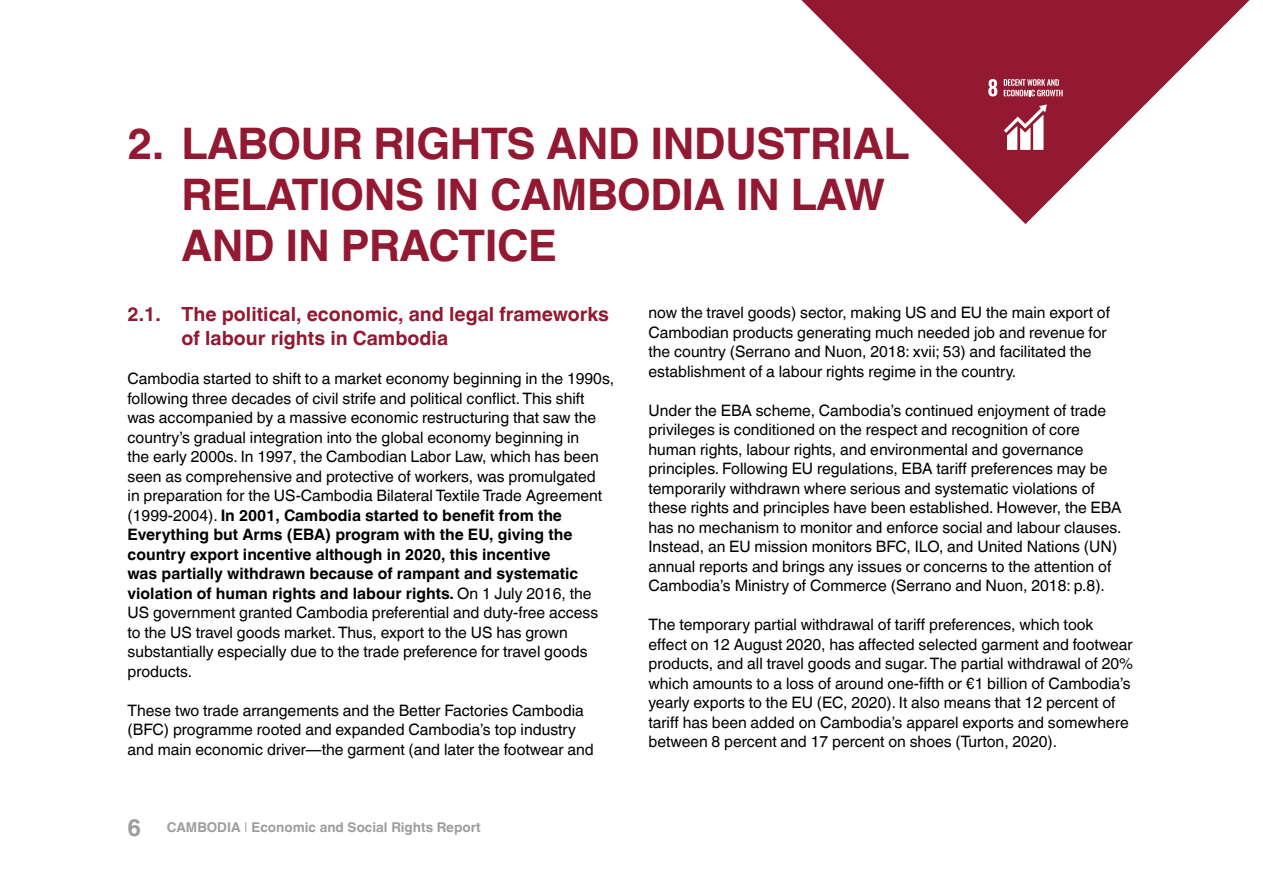
<style>
.page{position:relative;width:1263px;height:893px;background:#fff}
.page>*{position:absolute;margin:0;border:0;box-sizing:border-box;transform-origin:0 0}
.t1{font:700 43.5px/51px "Helvetica World";letter-spacing:-.01em;color:#931831}
.t2{font:700 19.5px/24px "Helvetica World";color:#931831}
.t3{font:15.75px/19.5px "Helvetica World";color:#000}
.t4{font:700 13.5px "Helvetica World";color:#9d9d9c}
.s1{font-weight:700}
.s2{font-size:24px}
.s3{font-weight:400}
</style>
<div class="page">
<svg style="left:801px;top:0;width:448px;height:224px"></svg>
<svg style="left:988px;top:79px;width:9px;height:17px"></svg>
<svg style="left:1004px;top:79px;width:59px;height:17px"></svg>
<svg style="left:1004px;top:104px;width:43px;height:46px"></svg>
<h1 class="t1" style="left:182px;top:118px;width:729px;text-indent:-54px">2. LABOUR RIGHTS AND INDUSTRIAL<br>RELATIONS IN CAMBODIA IN LAW<br>AND IN PRACTICE</h1>
<p class="t2" style="left:182px;top:302px;width:429px;text-indent:-54px">2.1. The political, economic, and legal frameworks of labour rights in Cambodia</p>
<p class="t3" style="left:128px;top:369px;width:488px">Cambodia started to shift to a market economy beginning in the 1990s, following three decades of civil strife and political conflict. This shift was accompanied by a massive economic restructuring that saw the country’s gradual integration into the global economy beginning in<br>the early 2000s. In 1997, the Cambodian Labor Law, which has been seen as comprehensive and protective of workers, was promulgated<br>in preparation for the US-Cambodia Bilateral Textile Trade Agreement (1999-2004). <span class="s1">In 2001, Cambodia started to benefit from the Everything but Arms (EBA) program with the EU, giving the country export incentive although in 2020, this incentive<br>was partially withdrawn because of rampant and systematic violation of human rights and labour rights.</span> On 1 July 2016, the US government granted Cambodia preferential and duty-free access to the US travel goods market. Thus, export to the US has grown substantially especially due to the trade preference for travel goods products.</p>
<p class="t3" style="left:128px;top:700px;width:468px">These two trade arrangements and the Better Factories Cambodia (BFC) programme rooted and expanded Cambodia’s top industry and main economic driver—the garment (and later the footwear and</p>
<p class="t4" style="left:128px;top:819px;width:355px"><span class="s2">6</span> CAMBODIA <span class="s3">|</span> Economic and Social Rights Report</p>
<p class="t3" style="left:648px;top:303px;width:463px">now the travel goods) sector, making US and EU the main export of Cambodian products generating much needed job and revenue for the country (Serrano and Nuon, 2018: xvii; 53) and facilitated the establishment of a labour rights regime in the country.</p>
<p class="t3" style="left:648px;top:400px;width:475px">Under the EBA scheme, Cambodia’s continued enjoyment of trade privileges is conditioned on the respect and recognition of core human rights, labour rights, and environmental and governance principles. Following EU regulations, EBA tariff preferences may be temporarily withdrawn where serious and systematic violations of these rights and principles have been established. However, the EBA has no mechanism to monitor and enforce social and labour clauses.<br>Instead, an EU mission monitors BFC, ILO, and United Nations (UN) annual reports and brings any issues or concerns to the attention of Cambodia’s Ministry of Commerce (Serrano and Nuon, 2018: p.8).</p>
<p class="t3" style="left:648px;top:615px;width:486px">The temporary partial withdrawal of tariff preferences, which took effect on 12 August 2020, has affected selected garment and footwear products, and all travel goods and sugar. The partial withdrawal of 20% which amounts to a loss of around one-fifth or €1 billion of Cambodia’s yearly exports to the EU (EC, 2020). It also means that 12 percent of tariff has been added on Cambodia’s apparel exports and somewhere between 8 percent and 17 percent on shoes (Turton, 2020).</p>
</div>
